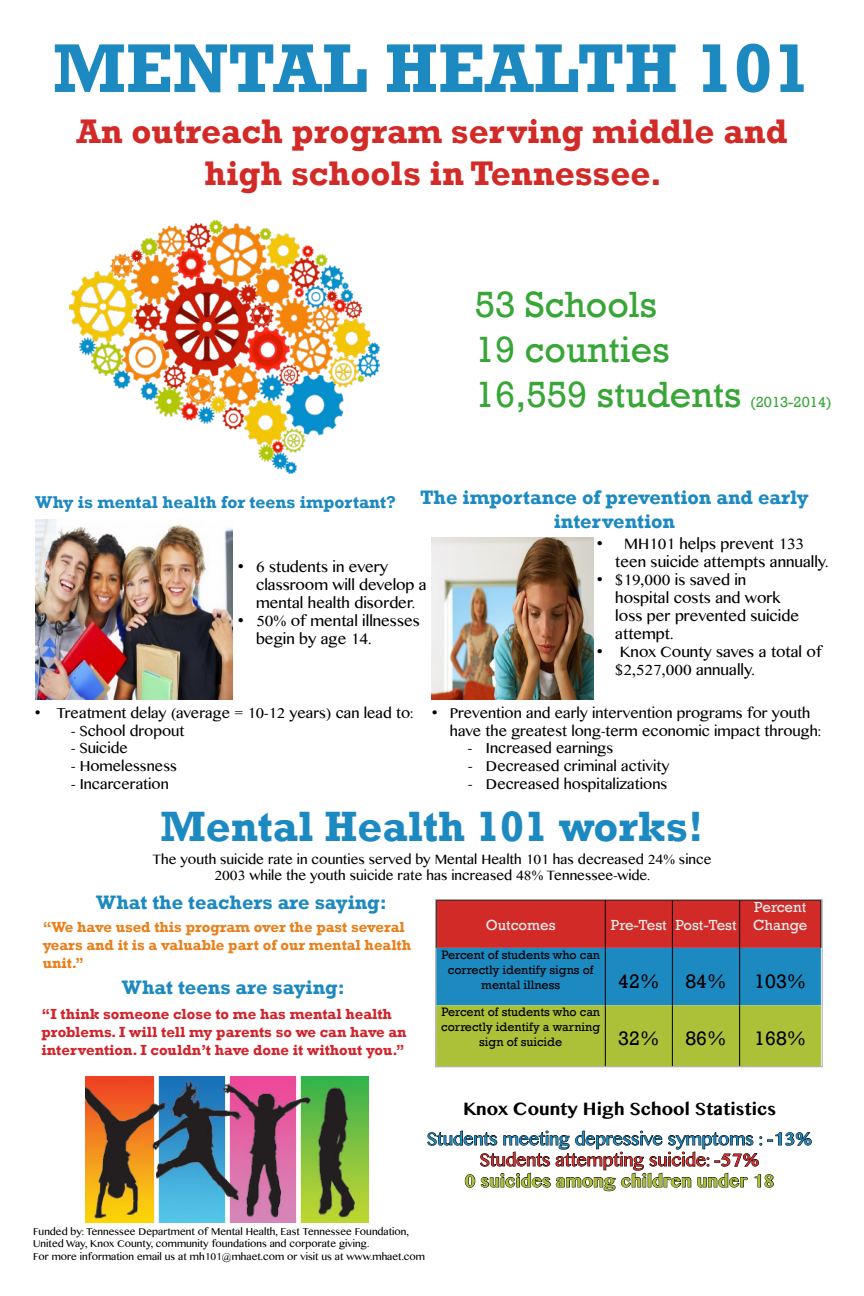
<style>
.page{position:relative;width:864px;height:1296px;background:#fff}
.page>*{position:absolute;margin:0;border:0;box-sizing:border-box;transform-origin:0 0}
.t1{font:700 70px "Rockwell";color:#1c89c1}
.t2{font:700 43.5px "Rockwell";color:#1c89c1}
.t3{font:37.5px/45px "Rockwell";color:#38a637}
.t4{font:700 35px/42px "Rockwell";color:#d22a27;text-align:center}
.t5{font:700 20px "Rockwell";color:#1c89c1}
.t6{font:20px "Rockwell";color:#000}
.t7{font:700 17.5px "Rockwell";color:#1c89c1}
.t8{font:17.5px/29.5px "Lao MN";color:#1c89c1;text-align:center}
.t9{font:700 17.5px/21px "Lao MN";color:#acc137;text-align:center}
.t10{font:15px/18px "Lao MN";color:#000}
.t11{font:700 15px/18px "Rockwell";color:#d2232a}
.t12{font:700 15px/18px "Rockwell";color:#ea801b}
.t13{font:15px/18px "Rockwell";color:#ededee}
.t14{font:15px "Rockwell";color:#38a637}
.t15{font:14.5px/17.4px "Lao MN";color:#000}
.t16{font:13.5px/16.2px "Lao MN";color:#000;text-align:center}
.t17{font:12.5px/15px "Rockwell";color:#000;text-align:center}
.t18{font:10px/12px "Lao MN";color:#000}
.s1{font-weight:700;color:#000}
.s2{font-weight:700}
.s3{font-weight:400;color:#d22a27}
.s4{color:#d22a27}
</style>
<div class="page">
<img style="left:70px;top:221px;width:309px;height:253px">
<img style="left:431px;top:537px;width:162px;height:162px">
<img style="left:35px;top:519px;width:198px;height:180px">
<svg style="left:437px;top:901px;width:383px;height:164px;background:#848262"></svg>
<hr style="left:605px;top:900px;width:1px;height:48px;background:#000">
<hr style="left:672px;top:900px;width:1px;height:48px;background:#000">
<hr style="left:739px;top:900px;width:1px;height:48px;background:#000">
<hr style="left:605px;top:948px;width:1px;height:57px;background:#000">
<hr style="left:672px;top:948px;width:1px;height:57px;background:#000">
<hr style="left:739px;top:948px;width:1px;height:57px;background:#000">
<hr style="left:605px;top:1005px;width:1px;height:62px;background:#000">
<hr style="left:672px;top:1005px;width:1px;height:62px;background:#000">
<hr style="left:739px;top:1005px;width:1px;height:62px;background:#000">
<div style="left:435px;top:899px;width:387px;height:168px;border:1px solid #a5a7aa"></div>
<svg style="left:427px;top:1130px;width:385px;height:62px"></svg>
<img style="left:86px;top:1076px;width:282px;height:146px">
<h1 class="t1" style="left:53px;top:26px;width:760px">MENTAL HEALTH 101</h1>
<h3 class="t4" style="left:76px;top:110px;width:713px">An outreach program serving middle and high schools in Tennessee.</h3>
<h3 class="t3" style="left:475px;top:282px;width:268px">53 Schools<br>19 counties<br>16,559 students</h3>
<p class="t14" style="left:750px;top:393px;width:83px">(2013-2014)</p>
<p class="t7" style="left:35px;top:492px;width:775px">Why is mental health for teens important? <sup>The</sup> <sup>importance</sup> <sup>of</sup> <sup>prevention</sup> <sup>and</sup> <sup>early</sup></p>
<h3 class="t5" style="left:554px;top:510px;width:123px">intervention</h3>
<p class="t10" style="left:256px;top:558px;width:172px;text-indent:-18px">• 6 students in every classroom will develop a mental health disorder.</p>
<p class="t10" style="left:256px;top:612px;width:165px;text-indent:-18px">• 50% of mental illnesses begin by age 14.</p>
<p class="t10" style="left:615px;top:536px;width:215px;text-indent:-18px">• MH101 helps prevent 133 teen suicide attempts annually.</p>
<p class="t10" style="left:615px;top:572px;width:185px;text-indent:-18px">• $19,000 is saved in hospital costs and work loss per prevented suicide attempt.</p>
<p class="t10" style="left:615px;top:644px;width:208px;text-indent:-18px">• Knox County saves a total of $2,527,000 annually.</p>
<p class="t15" style="left:35px;top:705px;width:380px">• Treatment delay (average = 10-12 years) can lead to:</p>
<p class="t15" style="left:71px;top:723px;width:115px">- School dropout</p>
<p class="t15" style="left:71px;top:740px;width:58px">- Suicide</p>
<p class="t15" style="left:71px;top:757px;width:107px">- Homelessness</p>
<p class="t15" style="left:71px;top:775px;width:99px">- Incarceration</p>
<p class="t15" style="left:450px;top:705px;width:373px;text-indent:-18px">• Prevention and early intervention programs for youth have the greatest long-term economic impact through:</p>
<p class="t15" style="left:468px;top:740px;width:147px">- Increased earnings</p>
<p class="t15" style="left:468px;top:757px;width:203px">- Decreased criminal activity</p>
<p class="t15" style="left:468px;top:775px;width:201px">- Decreased hospitalizations</p>
<h2 class="t2" style="left:160px;top:800px;width:545px">Mental Health 101 works!</h2>
<p class="t16" style="left:153px;top:852px;width:560px">The youth suicide rate in counties served by Mental Health 101 has decreased 24% since<br>2003 while the youth suicide rate has increased 48% Tennessee-wide.</p>
<h3 class="t5" style="left:96px;top:890px;width:292px">What the teachers are saying:</h3>
<p class="t12" style="left:43px;top:918px;width:370px">“We have used this program over the past several years and it is a valuable part of our mental health unit.”</p>
<h3 class="t5" style="left:122px;top:975px;width:225px">What teens are saying:</h3>
<p class="t11" style="left:42px;top:1005px;width:367px">“I think someone close to me has mental health problems. I will tell my parents so we can have an intervention. I couldn’t have done it without you.”</p>
<p class="t13" style="left:486px;top:917px;width:71px">Outcomes</p>
<p class="t13" style="left:611px;top:917px;width:127px">Pre-Test Post-Test</p>
<p class="t13" style="left:753px;top:899px;width:56px">Percent<br>Change</p>
<p class="t17" style="left:441px;top:947px;width:160px">Percent of students who can correctly identify signs of mental illness</p>
<p class="t17" style="left:441px;top:1004px;width:160px">Percent of students who can correctly identify a warning sign of suicide</p>
<h3 class="t6" style="left:618px;top:969px;width:43px">42%</h3>
<h3 class="t6" style="left:685px;top:969px;width:43px">84%</h3>
<h3 class="t6" style="left:754px;top:969px;width:53px">103%</h3>
<h3 class="t6" style="left:618px;top:1027px;width:43px">32%</h3>
<h3 class="t6" style="left:685px;top:1027px;width:43px">86%</h3>
<h3 class="t6" style="left:754px;top:1027px;width:53px">168%</h3>
<p class="t18" style="left:33px;top:1226px;width:377px">Funded by: Tennessee Department of Mental Health, East Tennessee Foundation,<br>United Way, Knox County, community foundations and corporate giving.</p>
<p class="t8" style="left:427px;top:1095px;width:386px"><span class="s1">Knox County High School Statistics<br></span>Students meeting depressive symptoms : <span class="s2">-13%</span></p>
<p class="t9" style="left:464px;top:1150px;width:312px"><span class="s3">Students attempting suicide:</span> <span class="s4">-57%<br></span>0 suicides among children under 18</p>
<p class="t18" style="left:33px;top:1251px;width:393px">For more information email us at mh101@mhaet.com or visit us at www.mhaet.com</p>
</div>
